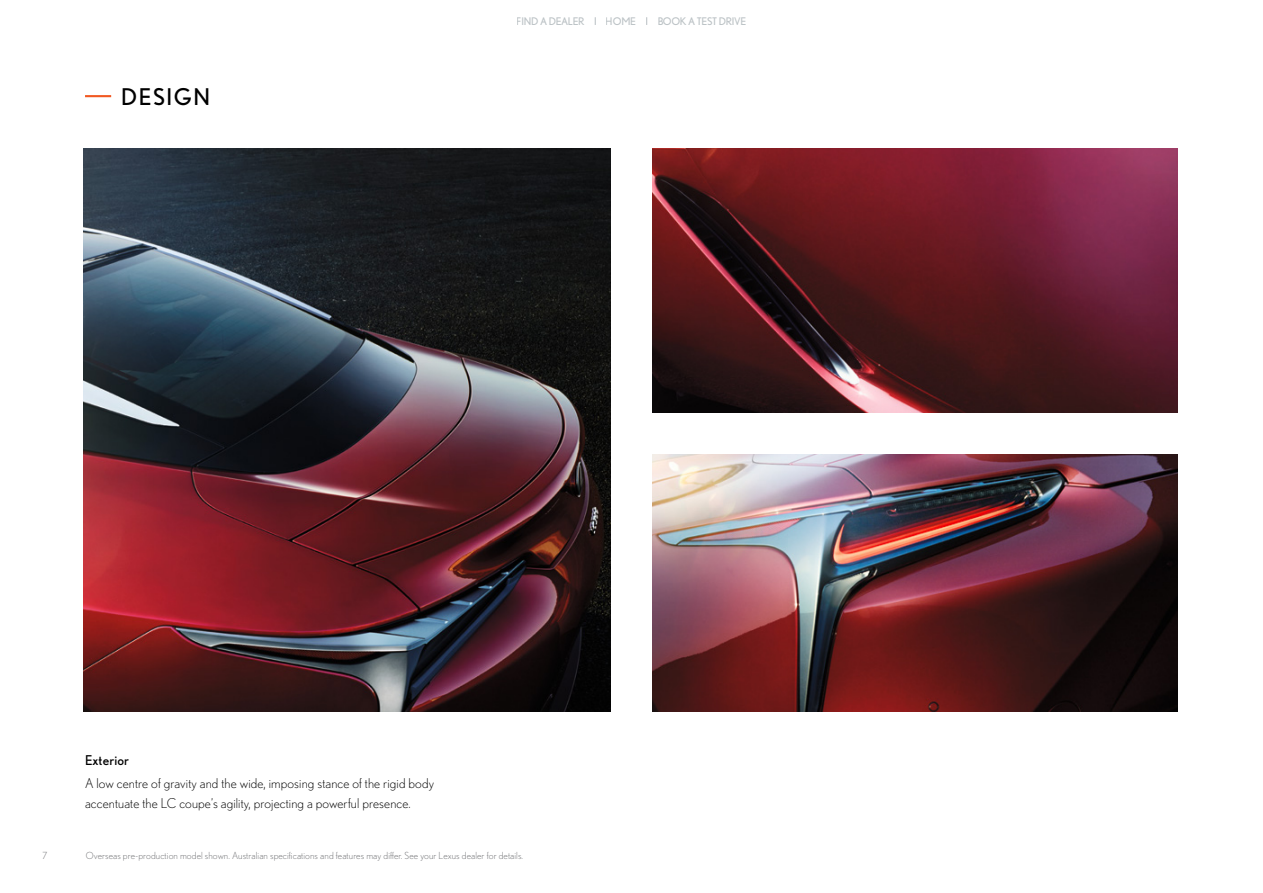
<style>
.page{position:relative;width:1263px;height:893px;background:#fff}
.page>*{position:absolute;margin:0;border:0;box-sizing:border-box;transform-origin:0 0}
.t1{font:22.95px "Nobel";letter-spacing:.07em;color:#000}
.t2{font:300 13.5px/20.2px "Nobel";letter-spacing:.01em;color:#000}
.t3{font:13.5px "Nobel";letter-spacing:.01em;color:#000}
.t4{font:10.5px "Nobel";letter-spacing:-.03em;color:#acb4b8}
.t5{font:300 9.75px "Nobel";letter-spacing:.01em;color:#6d6e71}
</style>
<div class="page">
<hr style="left:85px;top:95px;width:26px;height:2px;background:#f15822">
<img style="left:84px;top:149px;width:526px;height:562px">
<img style="left:653px;top:149px;width:525px;height:263px">
<img style="left:653px;top:454px;width:525px;height:257px">
<h1 class="t1" style="left:121px;top:83px;width:91px">DESIGN</h1>
<p class="t4" style="left:517px;top:15px;width:69px">FIND A DEALER</p>
<p class="t4" style="left:606px;top:15px;width:32px">HOME</p>
<p class="t4" style="left:657px;top:15px;width:90px">BOOK A TEST DRIVE</p>
<p class="t3" style="left:85px;top:753px;width:45px">Exterior</p>
<p class="t2" style="left:85px;top:773px;width:350px">A low centre of gravity and the wide, imposing stance of the rigid body accentuate the LC coupe’s agility, projecting a powerful presence.</p>
<p class="t5" style="left:43px;top:850px;width:6px">7</p>
<p class="t5" style="left:86px;top:850px;width:439px">Overseas pre-production model shown. Australian specifications and features may differ. See your Lexus dealer for details.</p>
</div>
